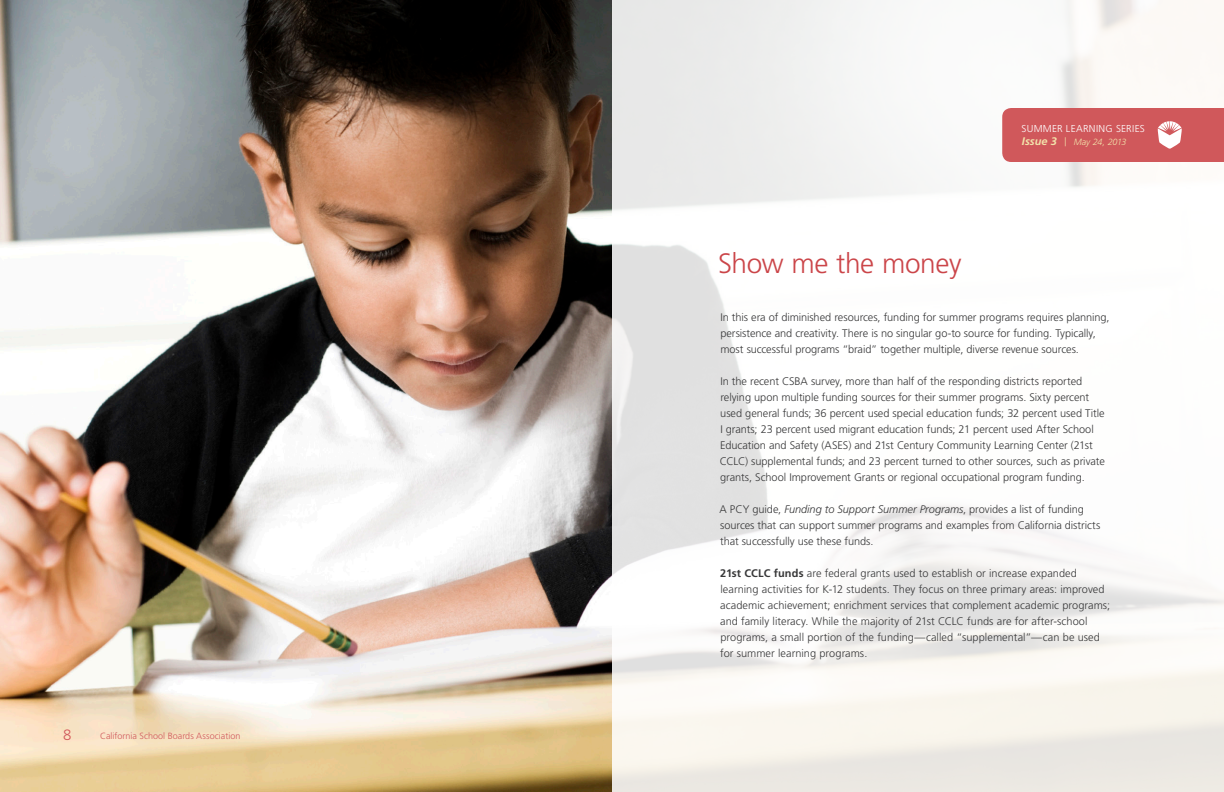
<style>
.page{position:relative;width:1224px;height:792px;background:#fff}
.page>*{position:absolute;margin:0;border:0;box-sizing:border-box;transform-origin:0 0}
.t1{font:300 28px "Frutiger LT Std";letter-spacing:-.015em;color:#cb4549}
.subheads{font:300 15px "Frutiger LT Std";color:#d0585b}
.body{font:300 11px/16px "Frutiger LT Std";letter-spacing:-.005em;color:#383839}
.t2{font:300 10px "Frutiger LT Std";letter-spacing:.03em;color:#fff}
.subheads-2{font:300 9px "Frutiger LT Std";letter-spacing:.005em;color:#d0585b}
.t3{font:italic 300 9px "Frutiger LT Std";letter-spacing:-.02em;color:#f2e3ab}
.s1{font-weight:700;font-size:11px}
.s2{font-style:normal}
.s3{font-style:italic}
.s4{font-weight:700}
</style>
<div class="page">
<img style="left:0;top:0;width:612px;height:792px">
<svg style="left:612px;top:0;width:612px;height:792px"></svg>
<div style="left:1002px;top:108px;width:222px;height:54px;background:#d0585b"></div>
<p class="subheads" style="left:63px;top:727px;width:10px">8</p>
<p class="subheads-2" style="left:100px;top:731px;width:142px">California School Boards Association</p>
<p class="t2" style="left:1022px;top:123px;width:125px">SUMMER LEARNING SERIES</p>
<p class="t3" style="left:1022px;top:137px;width:106px"><span class="s1">Issue 3</span> <span class="s2">|</span> May 24, 2013</p>
<p class="t1" style="left:718px;top:247px;width:245px">Show me the money</p>
<p class="body" style="left:720px;top:309px;width:391px">In this era of diminished resources, funding for summer programs requires planning, persistence and creativity. There is no singular go-to source for funding. Typically, most successful programs “braid” together multiple, diverse revenue sources.</p>
<p class="body" style="left:720px;top:373px;width:387px">In the recent CSBA survey, more than half of the responding districts reported relying upon multiple funding sources for their summer programs. Sixty percent used general funds; 36 percent used special education funds; 32 percent used Title I grants; 23 percent used migrant education funds; 21 percent used After School Education and Safety (ASES) and 21st Century Community Learning Center (21st CCLC) supplemental funds; and 23 percent turned to other sources, such as private grants, School Improvement Grants or regional occupational program funding.</p>
<p class="body" style="left:719px;top:501px;width:382px">A PCY guide, <span class="s3">Funding to Support Summer Programs</span>, provides a list of funding sources that can support summer programs and examples from California districts that successfully use these funds.</p>
<p class="body" style="left:720px;top:565px;width:392px"><span class="s4">21st CCLC funds</span> are federal grants used to establish or increase expanded learning activities for K-12 students. They focus on three primary areas: improved academic achievement; enrichment services that complement academic programs; and family literacy. While the majority of 21st CCLC funds are for after-school programs, a small portion of the funding—called “supplemental”—can be used for summer learning programs.</p>
</div>
